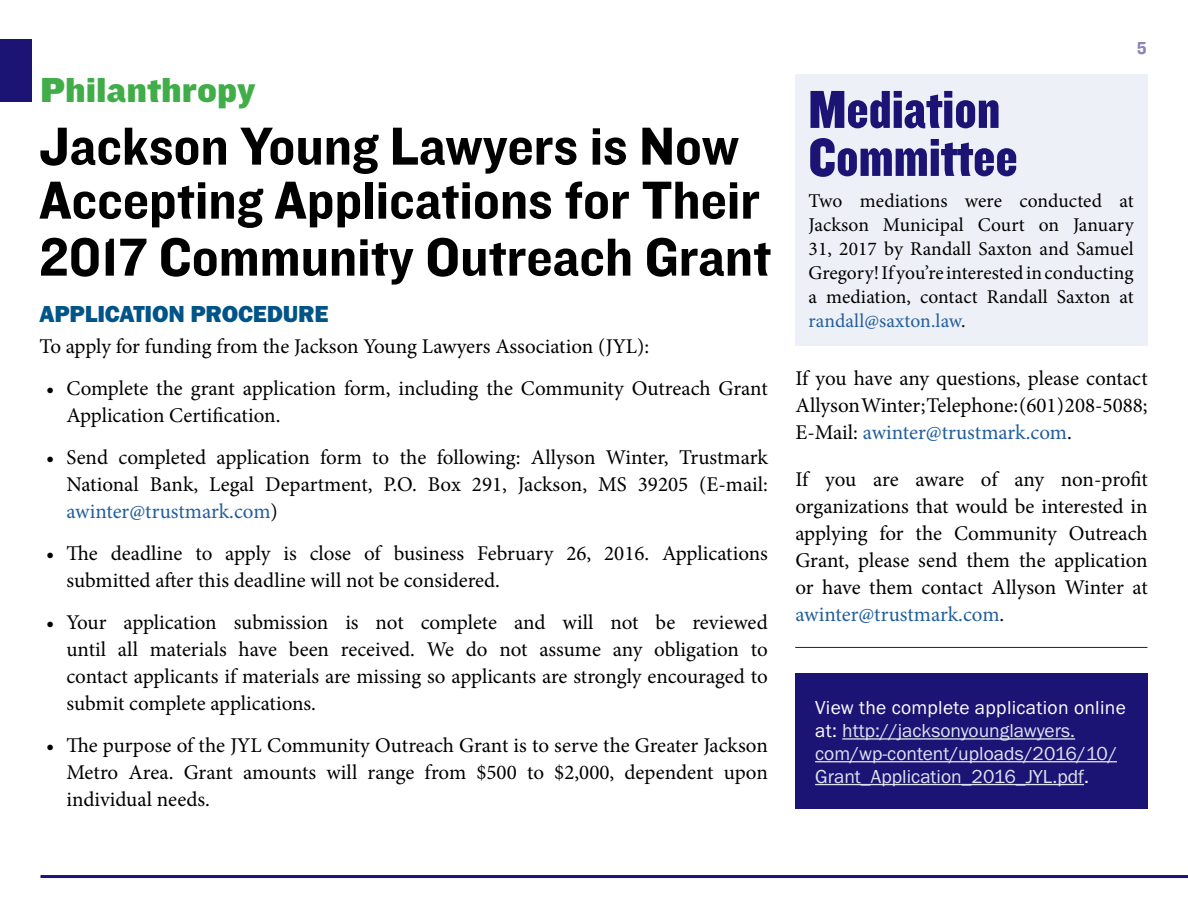
<style>
.page{position:relative;width:1188px;height:918px;background:#fff}
.page>*{position:absolute;margin:0;border:0;box-sizing:border-box;transform-origin:0 0}
.t1{font:55.5px/55.5px "Knockout HTF51 Middleweight";color:#000}
.t2{font:55.5px/48px "Knockout HTF70 Full Welterwt";color:#1c1475}
.t3{font:36px "Knockout HTF72 Full Cruiserwt";color:#41ad49}
.t4{font:24px "Franklin Got T Heav";letter-spacing:-.01em;color:#005488}
.t5{font:21px/27px "Minion Pro";color:#000;text-align:justify}
.t6{font:19.5px/24px "Minion Pro";letter-spacing:.005em;color:#000;text-align:justify}
.t7{font:19.5px/22.8px "Franklin Got T";color:#dfe3f0}
.t8{font:18px "Knockout HTF51 Middleweight";color:#8783b6}
.s1{color:#215e9e}
.s2{color:#fff}
</style>
<div class="page">
<hr style="left:40px;top:875px;width:1148px;height:3px;background:#1c1475">
<div style="left:0;top:39px;width:32px;height:63px;background:#1c1475"></div>
<div style="left:795px;top:74px;width:352px;height:272px;background:#edf0f6"></div>
<hr style="left:795px;top:647px;width:353px;height:1px;background:#1c1475">
<div style="left:795px;top:673px;width:352px;height:135px;background:#1c1475"></div>
<hr style="left:842px;top:738px;width:233px;height:2px;background:#dfe3f0">
<hr style="left:815px;top:761px;width:302px;height:1px;background:#dfe3f0">
<hr style="left:815px;top:784px;width:269px;height:1px;background:#dfe3f0">
<h2 class="t3" style="left:40px;top:70px;width:217px">Philanthropy</h2>
<h1 class="t1" style="left:39px;top:120px;width:734px">Jackson Young Lawyers is Now<br>Accepting Applications for Their<br>2017 Community Outreach Grant</h1>
<p class="t4" style="left:39px;top:300px;width:290px">APPLICATION PROCEDURE</p>
<p class="t5" style="left:39px;top:333px;width:611px">To apply for funding from the Jackson Young Lawyers Association (JYL):</p>
<p class="t5" style="left:66px;top:375px;width:703px;text-indent:-20px">• Complete the grant application form, including the Community Outreach Grant<br>Application Certification.</p>
<p class="t5" style="left:66px;top:444px;width:703px;text-indent:-20px">• Send completed application form to the following: Allyson Winter, Trustmark National Bank, Legal Department, P.O. Box 291, Jackson, MS 39205 (E‐mail: <span class="s1">awinter@trustmark.com</span>)</p>
<p class="t5" style="left:66px;top:540px;width:703px;text-indent:-20px">• The deadline to apply is close of business February 26, 2016. Applications submitted after this deadline will not be considered.</p>
<p class="t5" style="left:66px;top:609px;width:703px;text-indent:-20px">• Your application submission is not complete and will not be reviewed until all materials have been received. We do not assume any obligation to contact applicants if materials are missing so applicants are strongly encouraged to submit complete applications.</p>
<p class="t5" style="left:66px;top:732px;width:703px;text-indent:-20px">• The purpose of the JYL Community Outreach Grant is to serve the Greater Jackson Metro Area. Grant amounts will range from $500 to $2,000, dependent upon individual needs.</p>
<p class="t8" style="left:1137px;top:38px;width:11px">5</p>
<h1 class="t2" style="left:809px;top:87px;width:211px">Mediation<br>Committee</h1>
<p class="t6" style="left:809px;top:189px;width:327px">Two mediations were conducted at Jackson Municipal Court on January 31, 2017 by Randall Saxton and Samuel Gregory! If you’re interested in conducting a mediation, contact Randall Saxton at <span class="s1">randall@saxton.law</span>.</p>
<p class="t5" style="left:795px;top:365px;width:354px">If you have any questions, please contact Allyson Winter; Telephone: (601) 208‐5088; E‐Mail: <span class="s1">awinter@trustmark.com</span>.</p>
<p class="t5" style="left:795px;top:466px;width:354px">If you are aware of any non-profit organizations that would be interested in applying for the Community Outreach Grant, please send them the application or have them contact Allyson Winter at <span class="s1">awinter@trustmark.com</span>.</p>
<p class="t7" style="left:815px;top:696px;width:312px"><span class="s2">View the complete application online at:</span> http://jacksonyounglawyers. com/wp-content/uploads/2016/10/ Grant_Application_2016_JYL.pdf<span class="s2">.</span></p>
</div>
